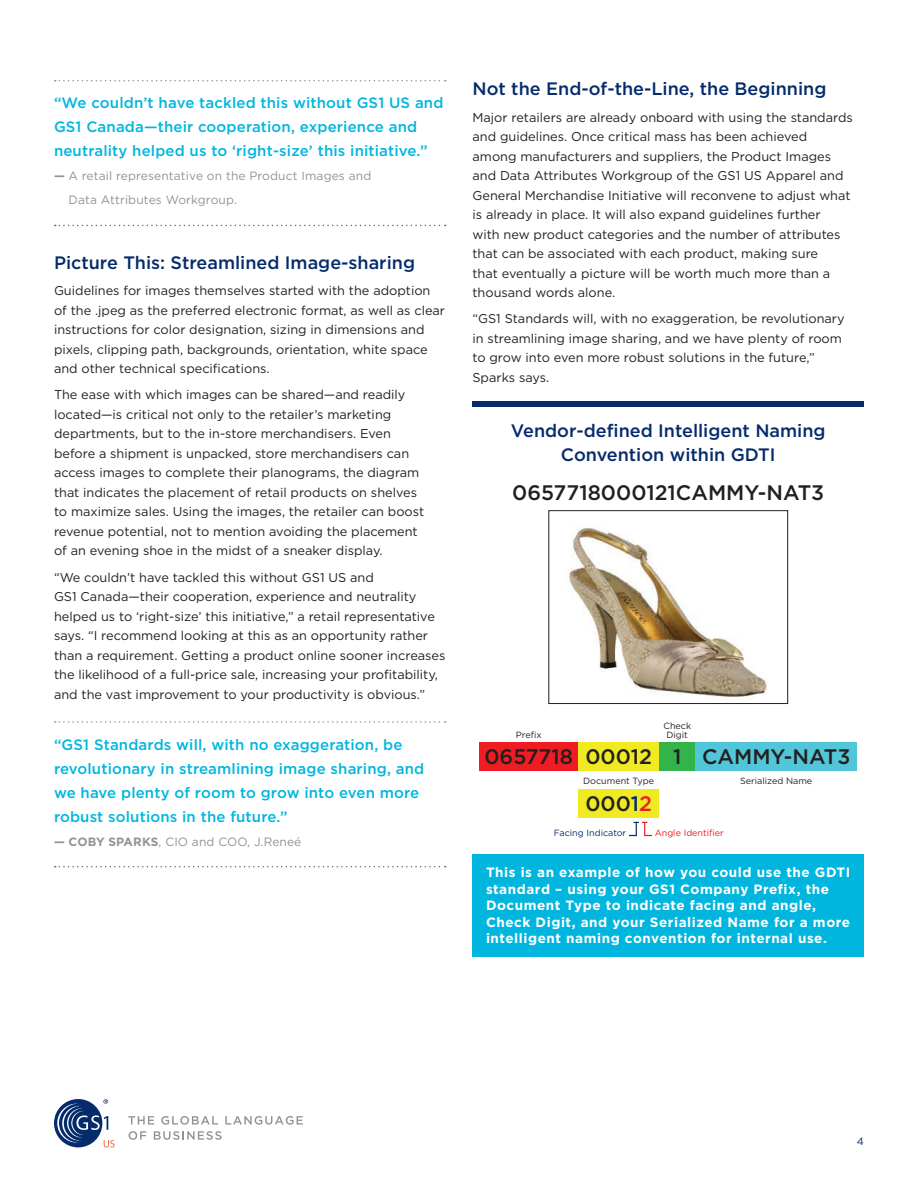
<style>
.page{position:relative;width:918px;height:1188px;background:#fff}
.page>*{position:absolute;margin:0;border:0;box-sizing:border-box;transform-origin:0 0}
.t1{font:500 21px "Gotham";color:#231f20}
.Subhead_1{font:500 18px/24px "Gotham";color:#052b6c;text-align:center}
.Callout__Dotted_Rule{font:500 15px/24px "Gotham";letter-spacing:.01em;color:#00b6de}
.Box_Head{font:700 13.5px/16.5px "Gotham";letter-spacing:.04em;color:#fff}
.Text_1{font:12.75px/19.5px "Gotham";color:#231f20}
.Callout__Dotted_Rule-2{font:12px/24px "Gotham";letter-spacing:.01em;color:#919396}
.t2{font:10.5px "Gotham";color:#052b6c}
.t3{font:9px/9px "Gotham";color:#231f20;text-align:center}
.t4{font:9px "Gotham";color:#052b6c}
.t5{font:9px "Gotham";color:#ee1d23}
.s1{font-weight:700}
.s2{color:#052b6c}
.s3{color:#ee1d23}
</style>
<div class="page">
<div style="left:54px;top:1099px;width:48px;height:48px;background:#052b6c;border-radius:50%"></div>
<svg style="left:57px;top:1099px;width:57px;height:48px"></svg>
<svg style="left:128px;top:1116px;width:26px;height:9px"></svg>
<svg style="left:161px;top:1116px;width:57px;height:9px"></svg>
<svg style="left:225px;top:1116px;width:78px;height:9px"></svg>
<svg style="left:129px;top:1131px;width:17px;height:9px"></svg>
<svg style="left:154px;top:1131px;width:68px;height:9px"></svg>
<svg style="left:55px;top:80px;width:391px;height:1px"></svg>
<svg style="left:55px;top:225px;width:391px;height:1px"></svg>
<svg style="left:55px;top:721px;width:391px;height:2px"></svg>
<svg style="left:55px;top:866px;width:391px;height:1px"></svg>
<div style="left:472px;top:401px;width:392px;height:6px;background:#052b6c"></div>
<div style="left:472px;top:853px;width:392px;height:104px;background:#00b6de"></div>
<img style="left:569px;top:527px;width:198px;height:171px">
<div style="left:549px;top:510px;width:239px;height:194px;border:1px solid #231f20"></div>
<div style="left:479px;top:742px;width:99px;height:29px;background:#ee1d23"></div>
<div style="left:578px;top:742px;width:81px;height:29px;background:#efea21"></div>
<div style="left:659px;top:742px;width:36px;height:29px;background:#33b44a"></div>
<div style="left:695px;top:742px;width:162px;height:29px;background:#51c6d9"></div>
<div style="left:578px;top:789px;width:81px;height:29px;background:#efea21"></div>
<svg style="left:629px;top:821px;width:23px;height:16px"></svg>
<p class="Callout__Dotted_Rule" style="left:54px;top:91px;width:391px">“We couldn’t have tackled this without GS1 US and<br>GS1 Canada—their cooperation, experience and neutrality helped us to ‘right-size’ this initiative.”</p>
<p class="Callout__Dotted_Rule-2" style="left:69px;top:164px;width:304px;text-indent:-15px"><span class="s1">—</span> A retail representative on the Product Images and<br>Data Attributes Workgroup.</p>
<p class="Subhead_1" style="left:54px;top:250px;width:363px">Picture This: Streamlined Image-sharing</p>
<p class="Text_1" style="left:54px;top:281px;width:393px">Guidelines for images themselves started with the adoption of the .jpeg as the preferred electronic format, as well as clear instructions for color designation, sizing in dimensions and pixels, clipping path, backgrounds, orientation, white space and other technical specifications.</p>
<p class="Text_1" style="left:54px;top:385px;width:372px">The ease with which images can be shared—and readily located—is critical not only to the retailer’s marketing departments, but to the in-store merchandisers. Even before a shipment is unpacked, store merchandisers can access images to complete their planograms, the diagram that indicates the placement of retail products on shelves to maximize sales. Using the images, the retailer can boost revenue potential, not to mention avoiding the placement of an evening shoe in the midst of a sneaker display.</p>
<p class="Text_1" style="left:54px;top:567px;width:393px">“We couldn’t have tackled this without GS1 US and<br>GS1 Canada—their cooperation, experience and neutrality helped us to ‘right-size’ this initiative,” a retail representative says. “I recommend looking at this as an opportunity rather than a requirement. Getting a product online sooner increases the likelihood of a full-price sale, increasing your profitability, and the vast improvement to your productivity is obvious.”</p>
<p class="Callout__Dotted_Rule" style="left:54px;top:732px;width:372px">“GS1 Standards will, with no exaggeration, be revolutionary in streamlining image sharing, and we have plenty of room to grow into even more robust solutions in the future.”</p>
<p class="Callout__Dotted_Rule-2" style="left:54px;top:829px;width:249px"><span class="s1">— COBY SPARKS</span>, CIO and COO, J.Reneé</p>
<p class="Subhead_1" style="left:472px;top:77px;width:355px">Not the End-of-the-Line, the Beginning</p>
<p class="Text_1" style="left:472px;top:107px;width:382px">Major retailers are already onboard with using the standards and guidelines. Once critical mass has been achieved among manufacturers and suppliers, the Product Images and Data Attributes Workgroup of the GS1 US Apparel and General Merchandise Initiative will reconvene to adjust what is already in place. It will also expand guidelines further<br>with new product categories and the number of attributes that can be associated with each product, making sure<br>that eventually a picture will be worth much more than a thousand words alone.</p>
<p class="Text_1" style="left:472px;top:309px;width:374px">“GS1 Standards will, with no exaggeration, be revolutionary in streamlining image sharing, and we have plenty of room to grow into even more robust solutions in the future,” Sparks says.</p>
<p class="Subhead_1" style="left:511px;top:418px;width:316px">Vendor-defined Intelligent Naming<br>Convention within GDTI</p>
<p class="t1" style="left:512px;top:481px;width:314px">0657718000121CAMMY-NAT3</p>
<p class="t3" style="left:516px;top:730px;width:27px">Prefix</p>
<p class="t3" style="left:663px;top:721px;width:29px">Check<br>Digit</p>
<p class="t1" style="left:484px;top:744px;width:368px">0657718 00012 1 CAMMY-NAT3</p>
<p class="t3" style="left:583px;top:776px;width:72px">Document Type</p>
<p class="t3" style="left:740px;top:776px;width:74px">Serialized Name</p>
<p class="t1" style="left:585px;top:791px;width:68px">000<span class="s2">1</span><span class="s3">2</span></p>
<p class="t4" style="left:554px;top:827px;width:74px">Facing Indicator</p>
<p class="t5" style="left:655px;top:827px;width:71px">Angle Identifier</p>
<p class="Box_Head" style="left:486px;top:864px;width:366px">This is an example of how you could use the GDTI standard – using your GS1 Company Prefix, the Document Type to indicate facing and angle, Check Digit, and your Serialized Name for a more intelligent naming convention for internal use.</p>
<p class="t2" style="left:857px;top:1134px;width:9px">4</p>
</div>
